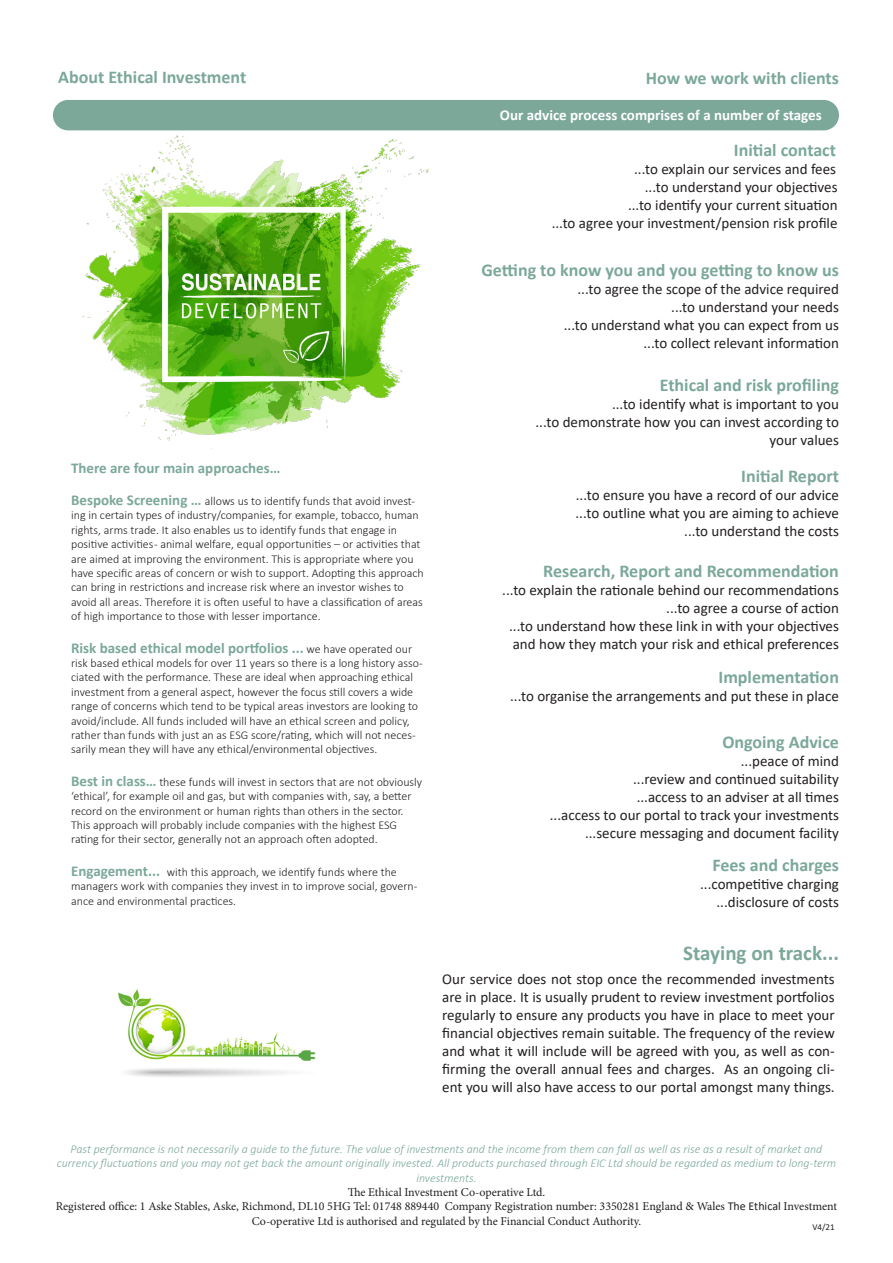
<style>
.page{position:relative;width:893px;height:1263px;background:#fff}
.page>*{position:absolute;margin:0;border:0;box-sizing:border-box;transform-origin:0 0}
.t1{font:700 21px "Calibri";color:#7ba898}
.t2{font:700 18px "Calibri";color:#7ba898}
.t3{font:15px/18px "Calibri";color:#231f20;text-align:right}
.t4{font:700 15px "Calibri";color:#7ba898}
.t5{font:700 15px "Calibri";color:#fff}
.t6{font:300 12px/14.4px "Calibri";color:#231f20}
.t7{font:italic 300 12px/14.4px "Calibri";color:#7ba898;text-align:center}
.t8{font:12px/14.4px "Minion Pro";color:#231f20;text-align:center}
.t9{font:9px "Calibri";color:#231f20}
.s1{font-weight:700;font-size:15px;color:#7ba898}
.s2{font-weight:300;font-size:12px;color:#231f20}
.s3{font-family:"Calibri"}
</style>
<div class="page">
<div style="left:53px;top:100px;width:786px;height:30px;background:#7ba898;border-radius:15px"></div>
<img style="left:118px;top:989px;width:198px;height:88px">
<img style="left:80px;top:130px;width:349px;height:319px">
<h2 class="t2" style="left:58px;top:64px;width:190px">About Ethical Investment</h2>
<h2 class="t2" style="left:646px;top:65px;width:195px">How we work with clients</h2>
<p class="t4" style="left:71px;top:457px;width:211px">There are four main approaches…</p>
<p class="t6" style="left:71px;top:494px;width:354px"><span class="s1">Bespoke Screening …</span> allows us to identify funds that avoid invest&shy;ing in certain types of industry/companies, for example, tobacco, human rights, arms trade. It also enables us to identify funds that engage in positive activities - animal welfare, equal opportunities – or activities that are aimed at improving the environment. This is appropriate where you have specific areas of concern or wish to support. Adopting this approach can bring in restrictions and increase risk where an investor wishes to avoid all areas. Therefore it is often useful to have a classification of areas of high importance to those with lesser importance.</p>
<p class="t4" style="left:71px;top:637px;width:343px">Risk based ethical model portfolios ... <span class="s2">we have operated our</span></p>
<p class="t6" style="left:71px;top:656px;width:353px">risk based ethical models for over 11 years so there is a long history asso&shy;ciated with the performance. These are ideal when approaching ethical investment from a general aspect, however the focus still covers a wide range of concerns which tend to be typical areas investors are looking to avoid/include. All funds included will have an ethical screen and policy, rather than funds with just an as ESG score/rating, which will not neces&shy;sarily mean they will have any ethical/environmental objectives.</p>
<p class="t6" style="left:71px;top:774px;width:353px"><span class="s1">Best in class…</span> these funds will invest in sectors that are not obviously ‘ethical’, for example oil and gas, but with companies with, say, a better record on the environment or human rights than others in the sector.<br>This approach will probably include companies with the highest ESG rating for their sector, generally not an approach often adopted.</p>
<p class="t6" style="left:71px;top:864px;width:348px"><span class="s1">Engagement...</span> with this approach, we identify funds where the managers work with companies they invest in to improve social, govern&shy;ance and environmental practices.</p>
<p class="t5" style="left:500px;top:104px;width:323px">Our advice process comprises of a number of stages</p>
<h2 class="t2" style="left:734px;top:137px;width:104px">Initial contact</h2>
<p class="t3" style="left:552px;top:159px;width:287px">...to explain our services and fees<br>...to understand your objectives<br>...to identify your current situation<br>...to agree your investment/pension risk profile</p>
<h2 class="t2" style="left:481px;top:258px;width:359px">Getting to know you and you getting to know us</h2>
<p class="t3" style="left:564px;top:280px;width:277px">...to agree the scope of the advice required ...to understand your needs<br>...to understand what you can expect from us ...to collect relevant information</p>
<h2 class="t2" style="left:660px;top:372px;width:181px">Ethical and risk profiling</h2>
<p class="t3" style="left:535px;top:394px;width:305px">...to identify what is important to you<br>...to demonstrate how you can invest according to your values</p>
<h2 class="t2" style="left:741px;top:463px;width:99px">Initial Report</h2>
<p class="t3" style="left:575px;top:486px;width:265px">...to ensure you have a record of our advice ...to outline what you are aiming to achieve ...to understand the costs</p>
<h2 class="t2" style="left:543px;top:558px;width:297px">Research, Report and Recommendation</h2>
<p class="t3" style="left:502px;top:580px;width:338px">...to explain the rationale behind our recommendations ...to agree a course of action<br>...to understand how these link in with your objectives and how they match your risk and ethical preferences</p>
<h2 class="t2" style="left:718px;top:665px;width:122px">Implementation</h2>
<p class="t3" style="left:510px;top:687px;width:330px">...to organise the arrangements and put these in place</p>
<h2 class="t2" style="left:722px;top:730px;width:118px">Ongoing Advice</h2>
<p class="t3" style="left:550px;top:752px;width:291px">...peace of mind<br>...review and continued suitability<br>...access to an adviser at all times<br>...access to our portal to track your investments ...secure messaging and document facility</p>
<h2 class="t2" style="left:712px;top:852px;width:128px">Fees and charges</h2>
<p class="t3" style="left:700px;top:874px;width:140px">...competitive charging ...disclosure of costs</p>
<h1 class="t1" style="left:683px;top:938px;width:157px">Staying on track...</h1>
<p class="t3" style="left:442px;top:970px;width:394px;text-align:justify">Our service does not stop once the recommended investments are in place. It is usually prudent to review investment portfolios regularly to ensure any products you have in place to meet your financial objectives remain suitable. The frequency of the review and what it will include will be agreed with you, as well as con&shy;firming the overall annual fees and charges. As an ongoing cli&shy;ent you will also have access to our portal amongst many things.</p>
<p class="t7" style="left:57px;top:1141px;width:781px">Past performance is not necessarily a guide to the future. The value of investments and the income from them can fall as well as rise as a result of market and currency fluctuations and you may not get back the amount originally invested. All products purchased through EIC Ltd should be regarded as medium to long-term investments.</p>
<p class="t8" style="left:56px;top:1185px;width:783px">The Ethical Investment Co-operative Ltd.<br>Registered office: 1 Aske Stables, Aske, Richmond, DL10 5HG Tel: 01748 889440 Company Registration number: 3350281 England &amp; Wales <span class="s3">The Ethical</span> Investment<br>Co-operative Ltd is authorised and regulated by the Financial Conduct Authority.</p>
<p class="t9" style="left:812px;top:1221px;width:24px">V4/21</p>
</div>
